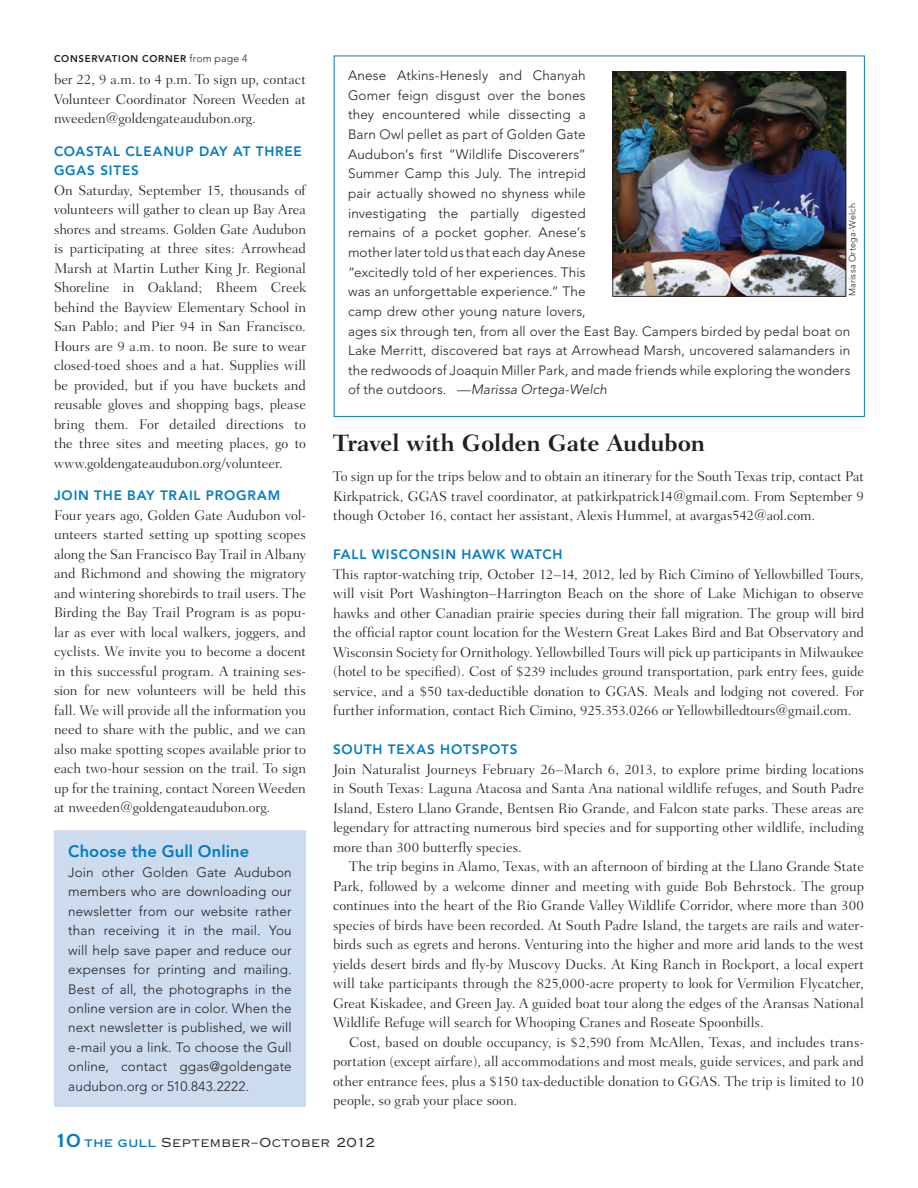
<style>
.page{position:relative;width:918px;height:1188px;background:#fff}
.page>*{position:absolute;margin:0;border:0;box-sizing:border-box;transform-origin:0 0}
.Headline_2{font:700 24px "Fairfield LH";letter-spacing:-.015em;color:#231f20}
.Sidebar_Headline_2{font:800 16.5px "Avenir";letter-spacing:.005em;color:#007cc2}
.Text-1st_paragraph{font:300 14.25px/19.5px "Fairfield LH";letter-spacing:-.005em;color:#231f20;text-align:justify}
.Text-Main{font:300 14.25px/19.5px "Fairfield LH";color:#231f20;text-align:justify}
.Sidebar_Text{font:300 13.5px/19.6px "Avenir";letter-spacing:.01em;color:#231f20}
.Text-Subhead_1{font:800 13.5px/19.5px "Avenir";letter-spacing:.06em;color:#007cc2}
.t1{font:12.6px "Copperplate Thirty Two AB";letter-spacing:.035em;color:#231f20}
.t2{font:800 9.75px "Avenir";letter-spacing:.07em;color:#231f20}
.Photo_Credit{font:300 9px "Avenir";letter-spacing:.03em;color:#231f20}
.s1{font-weight:300;font-size:10.5px}
.s2{font-style:italic}
.s3{font-family:"Copperplate Thirty One AB";font-size:18px;color:#007cc2}
.s4{font-family:"Copperplate Thirty One AB";font-size:10.5px;color:#007cc2}
</style>
<div class="page">
<img style="left:615px;top:74px;width:229px;height:220px">
<div style="left:613px;top:72px;width:233px;height:224px;border:1px solid #231f20"></div>
<div style="left:54px;top:831px;width:252px;height:276px;background:#cddbef"></div>
<div style="left:54px;top:830px;width:252px;height:277px;border:1px solid #cddbef"></div>
<p class="t2" style="left:54px;top:53px;width:195px">CONSERVATION CORNER <span class="s1">from page 4</span></p>
<p class="Text-1st_paragraph" style="left:54px;top:70px;width:253px">ber 22, 9 a.m. to 4 p.m. To sign up, contact Volunteer Coordinator Noreen Weeden at nweeden@goldengateaudubon.org.</p>
<p class="Text-Subhead_1" style="left:54px;top:141px;width:249px">COASTAL CLEANUP DAY AT THREE<br>GGAS SITES</p>
<p class="Text-1st_paragraph" style="left:54px;top:180px;width:254px">On Saturday, September 15, thousands of volunteers will gather to clean up Bay Area shores and streams. Golden Gate Audubon is participating at three sites: Arrowhead Marsh at Martin Luther King Jr. Regional Shoreline in Oakland; Rheem Creek behind the Bayview Elementary School in San Pablo; and Pier 94 in San Francisco.<br>Hours are 9 a.m. to noon. Be sure to wear closed-toed shoes and a hat. Supplies will be provided, but if you have buckets and reusable gloves and shopping bags, please bring them. For detailed directions to the three sites and meeting places, go to www.goldengateaudubon.org/volunteer.</p>
<p class="Text-Subhead_1" style="left:54px;top:486px;width:228px">JOIN THE BAY TRAIL PROGRAM</p>
<p class="Text-1st_paragraph" style="left:54px;top:505px;width:254px">Four years ago, Golden Gate Audubon vol&shy;unteers started setting up spotting scopes along the San Francisco Bay Trail in Albany and Richmond and showing the migratory and wintering shorebirds to trail users. The Birding the Bay Trail Program is as popu&shy;lar as ever with local walkers, joggers, and cyclists. We invite you to become a docent in this successful program. A training ses&shy;sion for new volunteers will be held this fall. We will provide all the information you need to share with the public, and we can also make spotting scopes available prior to each two-hour session on the trail. To sign up for the training, contact Noreen Weeden at nweeden@goldengateaudubon.org.</p>
<p class="Sidebar_Headline_2" style="left:68px;top:842px;width:183px">Choose the Gull Online</p>
<p class="Sidebar_Text" style="left:68px;top:862px;width:225px;text-align:justify">Join other Golden Gate Audubon members who are downloading our newsletter from our website rather than receiving it in the mail. You will help save paper and reduce our expenses for printing and mailing.<br>Best of all, the photographs in the online version are in color. When the next newsletter is published, we will e-mail you a link. To choose the Gull online, contact ggas@goldengate audubon.org or 510.843.2222.</p>
<p class="Sidebar_Text" style="left:348px;top:66px;width:504px">Anese Atkins-Henesly and Chanyah<br>Gomer feign disgust over the bones<br>they encountered while dissecting a<br>Barn Owl pellet as part of Golden Gate<br>Audubon’s first “Wildlife Discoverers”<br>Summer Camp this July. The intrepid<br>pair actually showed no shyness while<br>investigating the partially digested<br>remains of a pocket gopher. Anese’s<br>mother later told us that each day Anese<br>“excitedly told of her experiences. This<br>was an unforgettable experience.” The<br>camp drew other young nature lovers,<br>ages six through ten, from all over the East Bay. Campers birded by pedal boat on Lake Merritt, discovered bat rays at Arrowhead Marsh, uncovered salamanders in the redwoods of Joaquin Miller Park, and made friends while exploring the wonders of the outdoors. <span class="s2">—Marissa Ortega-Welch</span></p>
<p class="Headline_2" style="left:333px;top:429px;width:374px">Travel with Golden Gate Audubon</p>
<p class="Text-1st_paragraph" style="left:333px;top:467px;width:533px">To sign up for the trips below and to obtain an itinerary for the South Texas trip, contact Pat Kirkpatrick, GGAS travel coordinator, at patkirkpatrick14@gmail.com. From September 9 though October 16, contact her assistant, Alexis Hummel, at avargas542@aol.com.</p>
<p class="Text-Subhead_1" style="left:333px;top:545px;width:231px">FALL WISCONSIN HAWK WATCH</p>
<p class="Text-1st_paragraph" style="left:333px;top:564px;width:533px">This raptor-watching trip, October 12–14, 2012, led by Rich Cimino of Yellowbilled Tours, will visit Port Washington–Harrington Beach on the shore of Lake Michigan to observe hawks and other Canadian prairie species during their fall migration. The group will bird the official raptor count location for the Western Great Lakes Bird and Bat Observatory and Wisconsin Society for Ornithology. Yellowbilled Tours will pick up participants in Milwaukee (hotel to be specified). Cost of $239 includes ground transportation, park entry fees, guide service, and a $50 tax-deductible donation to GGAS. Meals and lodging not covered. For further information, contact Rich Cimino, 925.353.0266 or Yellowbilledtours@gmail.com.</p>
<p class="Text-Subhead_1" style="left:333px;top:740px;width:186px">SOUTH TEXAS HOTSPOTS</p>
<p class="Text-1st_paragraph" style="left:333px;top:759px;width:533px">Join Naturalist Journeys February 26–March 6, 2013, to explore prime birding locations in South Texas: Laguna Atacosa and Santa Ana national wildlife refuges, and South Padre Island, Estero Llano Grande, Bentsen Rio Grande, and Falcon state parks. These areas are legendary for attracting numerous bird species and for supporting other wildlife, including more than 300 butterfly species.</p>
<p class="Text-Main" style="left:333px;top:857px;width:533px;text-indent:16px">The trip begins in Alamo, Texas, with an afternoon of birding at the Llano Grande State Park, followed by a welcome dinner and meeting with guide Bob Behrstock. The group continues into the heart of the Rio Grande Valley Wildlife Corridor, where more than 300 species of birds have been recorded. At South Padre Island, the targets are rails and water&shy;birds such as egrets and herons. Venturing into the higher and more arid lands to the west yields desert birds and fly-by Muscovy Ducks. At King Ranch in Rockport, a local expert will take participants through the 825,000-acre property to look for Vermilion Flycatcher, Great Kiskadee, and Green Jay. A guided boat tour along the edges of the Aransas National Wildlife Refuge will search for Whooping Cranes and Roseate Spoonbills.</p>
<p class="Text-Main" style="left:333px;top:1032px;width:532px;text-indent:16px">Cost, based on double occupancy, is $2,590 from McAllen, Texas, and includes trans&shy;portation (except airfare), all accommodations and most meals, guide services, and park and other entrance fees, plus a $150 tax-deductible donation to GGAS. The trip is limited to 10 people, so grab your place soon.</p>
<p class="Photo_Credit" style="left:847px;top:296px;width:95px;rotate:-90deg">Marissa Ortega-Welch</p>
<p class="t1" style="left:54px;top:1135px;width:323px"><span class="s3">10</span> <span class="s4">THE GULL</span> SEPTEMBER–OCTOBER 2012</p>
</div>
